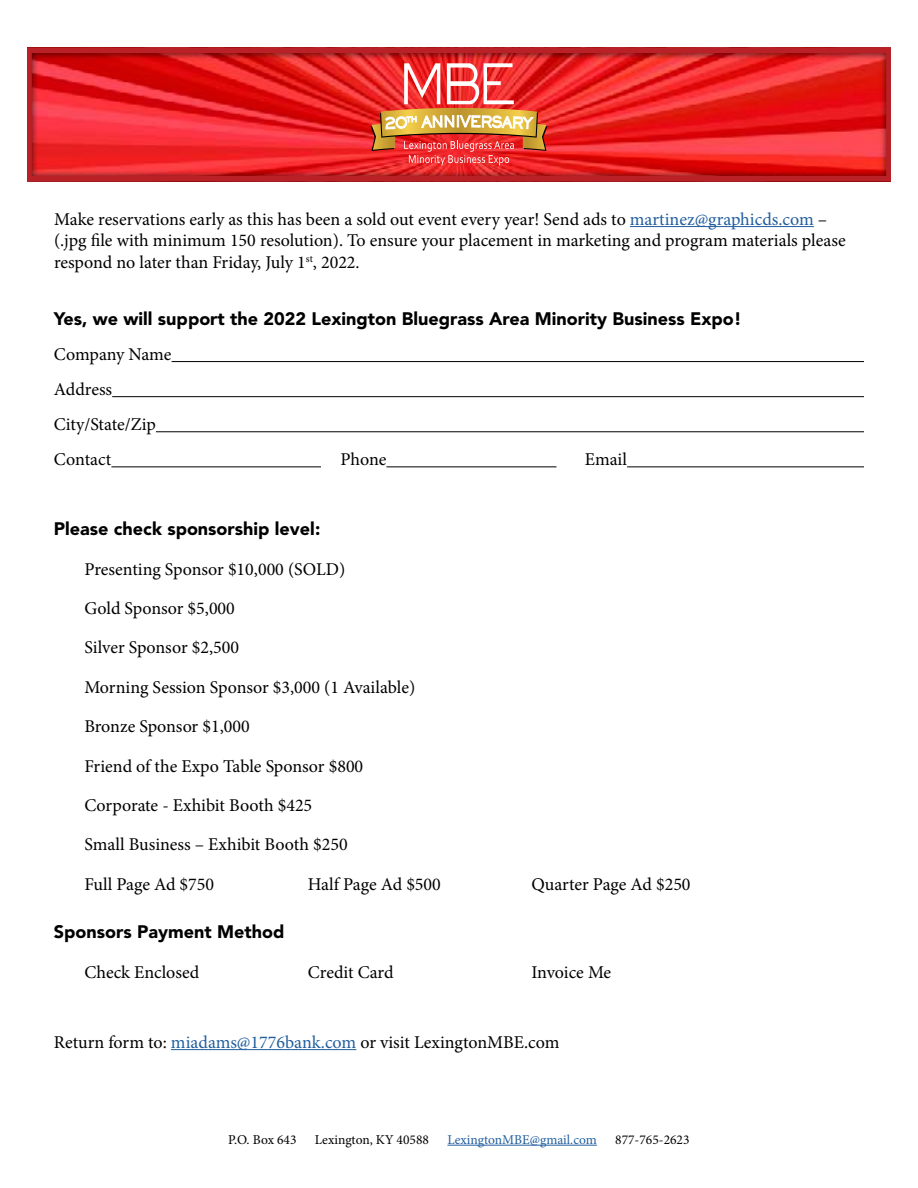
<style>
.page{position:relative;width:918px;height:1188px;background:#fff}
.page>*{position:absolute;margin:0;border:0;box-sizing:border-box;transform-origin:0 0}
.t1{font:18px/39.5px "Minion Pro";color:#000}
.t2{font:900 18px "Avenir LT Std";color:#000}
.t3{font:13.5px "Minion Pro";color:#000}
.t4{font:13.5px "Minion Pro";color:#215e9e}
.s1{color:#215e9e}
</style>
<div class="page">
<svg style="left:27px;top:48px;width:864px;height:133px;background:#e12327"></svg>
<svg style="left:371px;top:63px;width:176px;height:103px;background:#e5634b"></svg>
<hr style="left:447px;top:1145px;width:150px;height:1px;background:#215e9e">
<hr style="left:630px;top:226px;width:184px;height:1px;background:#215e9e">
<hr style="left:172px;top:361px;width:692px;height:1px;background:#000">
<hr style="left:112px;top:396px;width:752px;height:1px;background:#000">
<hr style="left:156px;top:431px;width:708px;height:1px;background:#000">
<hr style="left:111px;top:466px;width:210px;height:1px;background:#000">
<hr style="left:386px;top:466px;width:170px;height:1px;background:#000">
<hr style="left:627px;top:466px;width:237px;height:1px;background:#000">
<hr style="left:171px;top:1049px;width:185px;height:1px;background:#215e9e">
<p class="t1" style="left:54px;top:208px;width:793px;line-height:21.6px">Make reservations early as this has been a sold out event every year! Send ads to <span class="s1">martinez@graphicds.com</span> – (.jpg file with minimum 150 resolution). To ensure your placement in marketing and program materials please respond no later than Friday, July 1<sup>st</sup>, 2022.</p>
<p class="t2" style="left:54px;top:308px;width:689px">Yes, we will support the 2022 Lexington Bluegrass Area Minority Business Expo!</p>
<p class="t1" style="left:54px;top:337px;width:119px;line-height:35.1px">Company Name<br>Address<br>City/State/Zip<br>Contact</p>
<p class="t1" style="left:340px;top:440px;width:47px">Phone</p>
<p class="t1" style="left:585px;top:440px;width:44px">Email</p>
<p class="t2" style="left:54px;top:518px;width:268px">Please check sponsorship level:</p>
<p class="t1" style="left:84px;top:549px;width:332px">Presenting Sponsor $10,000 (SOLD)<br>Gold Sponsor $5,000<br>Silver Sponsor $2,500<br>Morning Session Sponsor $3,000 (1 Available)<br>Bronze Sponsor $1,000<br>Friend of the Expo Table Sponsor $800<br>Corporate - Exhibit Booth $425<br>Small Business – Exhibit Booth $250<br>Full Page Ad $750</p>
<p class="t1" style="left:308px;top:864px;width:135px">Half Page Ad $500</p>
<p class="t1" style="left:531px;top:864px;width:161px">Quarter Page Ad $250</p>
<p class="t2" style="left:54px;top:921px;width:232px">Sponsors Payment Method</p>
<p class="t1" style="left:84px;top:952px;width:117px">Check Enclosed</p>
<p class="t1" style="left:308px;top:952px;width:87px">Credit Card</p>
<p class="t1" style="left:531px;top:952px;width:81px">Invoice Me</p>
<p class="t1" style="left:54px;top:1023px;width:507px">Return form to: <span class="s1">miadams@1776bank.com</span> or visit LexingtonMBE.com</p>
<p class="t3" style="left:228px;top:1130px;width:70px">P.O. Box 643</p>
<p class="t3" style="left:315px;top:1130px;width:116px">Lexington, KY 40588</p>
<p class="t4" style="left:447px;top:1130px;width:151px">LexingtonMBE@gmail.com</p>
<p class="t3" style="left:615px;top:1130px;width:76px">877-765-2623</p>
</div>
